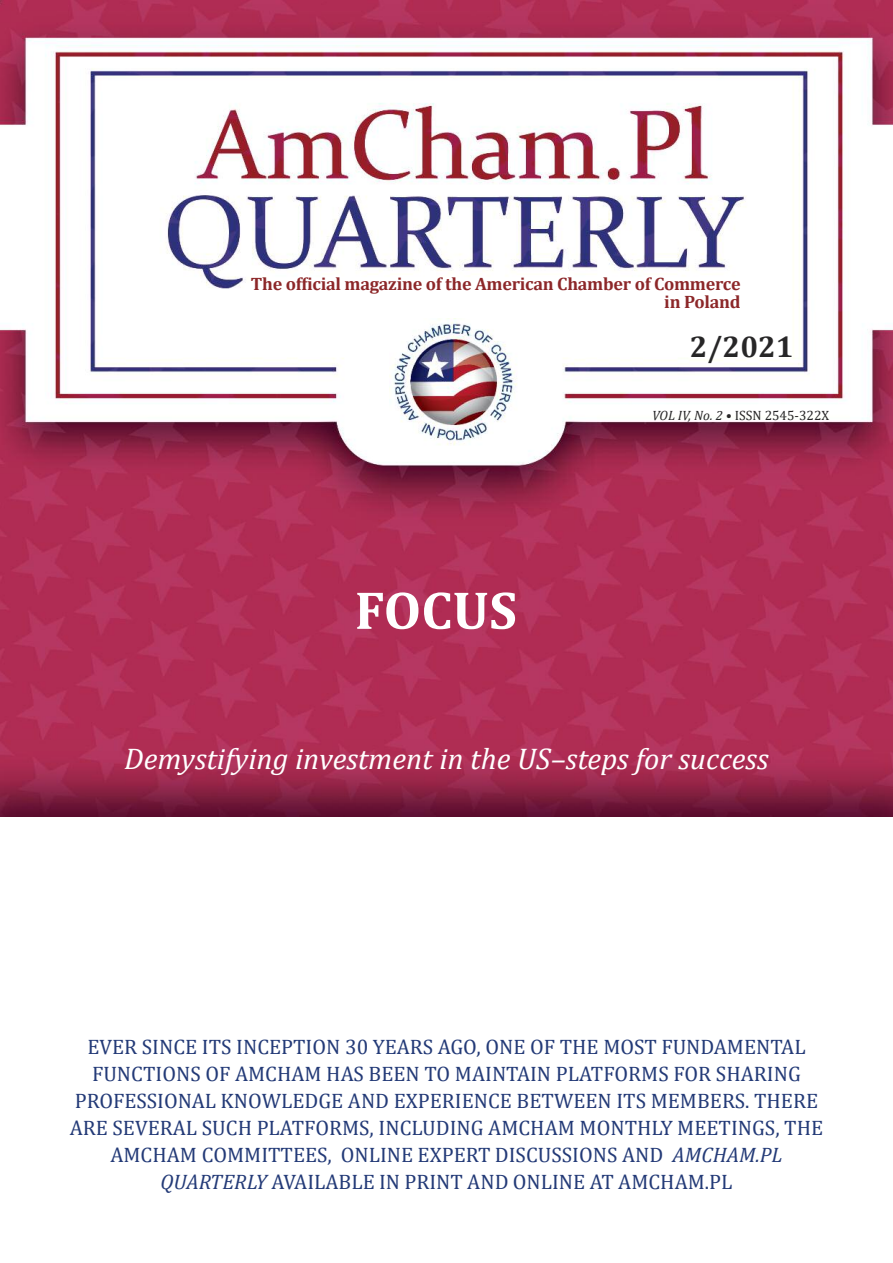
<style>
.page{position:relative;width:893px;height:1263px;background:#fff}
.page>*{position:absolute;margin:0;border:0;box-sizing:border-box;transform-origin:0 0}
.t1{font:700 54px "Cambria";color:#fff}
.t2{font:italic 30px "Cambria";color:#fff}
.t3{font:700 30px "Cambria";color:#272627}
.t4{font:21px/27px "Cambria";color:#233a77;text-align:center}
.t5{font:700 18px/18px "Cambria";letter-spacing:-.015em;color:#8c2729;text-align:right}
.t6{font:13.5px "Cambria";color:#272627}
.s1{font-style:italic}
</style>
<div class="page">
<img style="left:0;top:0;width:893px;height:816px">
<img style="left:390px;top:318px;width:127px;height:128px">
<p class="t5" style="left:251px;top:274px;width:491px">The official magazine of the American Chamber of Commerce in Poland</p>
<h2 class="t3" style="left:690px;top:329px;width:105px">2/2021</h2>
<h1 class="t1" style="left:355px;top:577px;width:164px">FOCUS</h1>
<p class="t6" style="left:652px;top:407px;width:179px"><span class="s1">VOL IV, No. 2 •</span> ISSN 2545-322X</p>
<h2 class="t2" style="left:124px;top:741px;width:646px">Demystifying investment in the US–steps for success</h2>
<p class="t4" style="left:70px;top:1033px;width:755px">EVER SINCE ITS INCEPTION 30 YEARS AGO, ONE OF THE MOST FUNDAMENTAL FUNCTIONS OF AMCHAM HAS BEEN TO MAINTAIN PLATFORMS FOR SHARING PROFESSIONAL KNOWLEDGE AND EXPERIENCE BETWEEN ITS MEMBERS. THERE ARE SEVERAL SUCH PLATFORMS, INCLUDING AMCHAM MONTHLY MEETINGS, THE AMCHAM COMMITTEES, ONLINE EXPERT DISCUSSIONS AND <span class="s1">AMCHAM.PL QUARTERLY</span> AVAILABLE IN PRINT AND ONLINE AT AMCHAM.PL</p>
</div>
